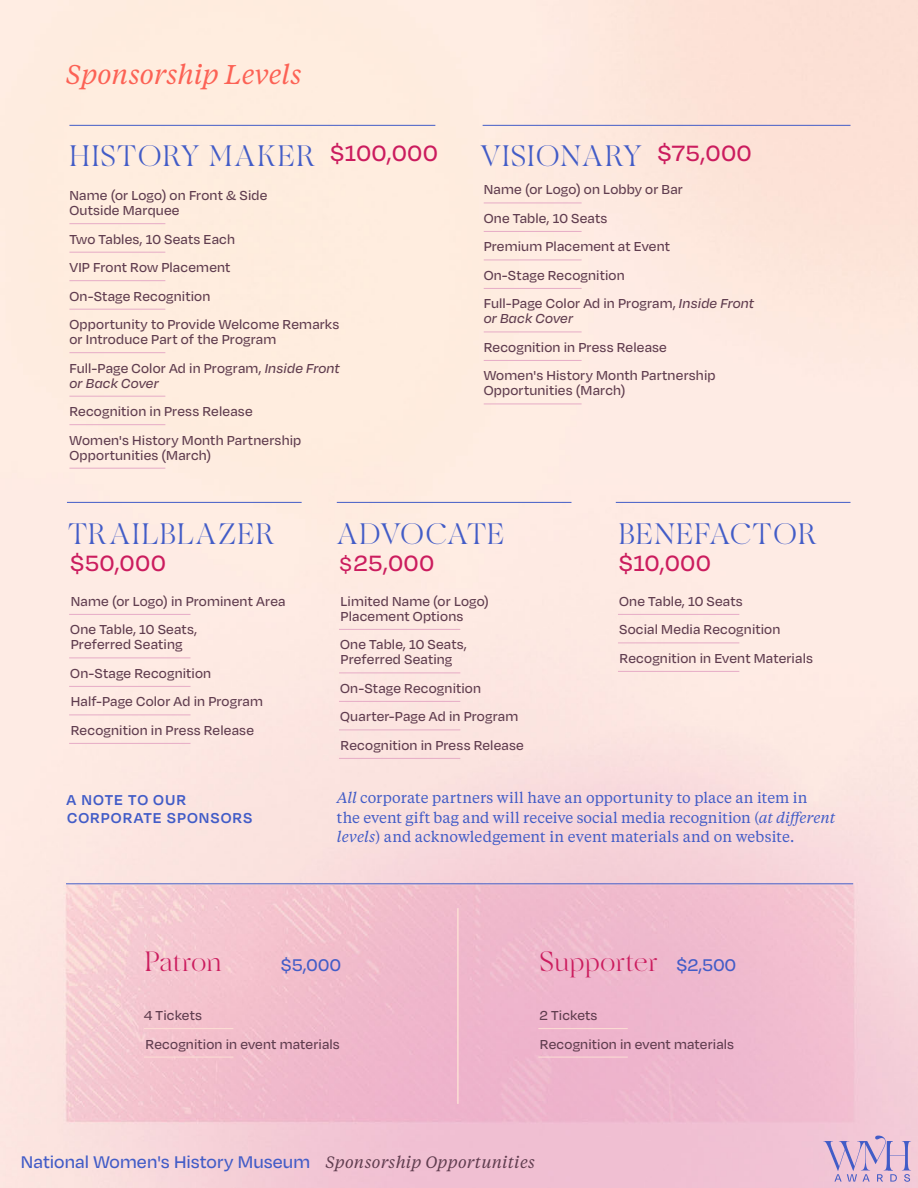
<style>
.page{position:relative;width:918px;height:1188px;background:#fff}
.page>*{position:absolute;margin:0;border:0;box-sizing:border-box;transform-origin:0 0}
.t1{font:27px "Ninna";letter-spacing:.02em;color:#425cc7}
.t2{font:italic 27px "Tiempos Text";color:#fc6255}
.t3{font:27px "Ninna";letter-spacing:-.015em;color:#425cc7}
.t4{font:500 25.5px "Degular";letter-spacing:.035em;color:#cb1c5e}
.t5{font:25.5px "Ninna";letter-spacing:-.02em;color:#cb1c5e}
.t6{font:500 19.5px "Degular";letter-spacing:.005em;color:#425cc7}
.t7{font:600 16.5px/18px "Degular";letter-spacing:.06em;color:#425cc7}
.t8{font:500 15px/28.5px "Degular";letter-spacing:.01em;color:#603d4f}
.t9{font:15px/19.5px "Tiempos Text";letter-spacing:.005em;color:#425cc7}
.s1{font-style:italic}
.s2{font-size:22.5px}
.s3{font-family:"Degular";font-weight:500;font-size:19.5px;color:#425cc7}
.s4{font-family:"Tiempos Text";font-weight:400;font-style:italic;font-size:16.5px;color:#603d4f}
</style>
<div class="page">
<hr style="left:69px;top:125px;width:366px;height:1px;background:#425cc7">
<hr style="left:483px;top:125px;width:367px;height:1px;background:#425cc7">
<hr style="left:69px;top:614px;width:122px;height:1px;background:#e6abc6">
<hr style="left:69px;top:658px;width:122px;height:1px;background:#e6abc6">
<hr style="left:69px;top:686px;width:122px;height:1px;background:#e6abc6">
<hr style="left:69px;top:715px;width:122px;height:1px;background:#e6abc6">
<hr style="left:69px;top:743px;width:122px;height:1px;background:#e6abc6">
<hr style="left:67px;top:502px;width:235px;height:1px;background:#425cc7">
<hr style="left:339px;top:629px;width:121px;height:1px;background:#e6abc6">
<hr style="left:339px;top:673px;width:121px;height:1px;background:#e6abc6">
<hr style="left:339px;top:701px;width:121px;height:1px;background:#e6abc6">
<hr style="left:339px;top:730px;width:121px;height:1px;background:#e6abc6">
<hr style="left:339px;top:758px;width:121px;height:1px;background:#e6abc6">
<hr style="left:337px;top:502px;width:235px;height:1px;background:#425cc7">
<hr style="left:618px;top:614px;width:121px;height:1px;background:#e6abc6">
<hr style="left:618px;top:643px;width:121px;height:1px;background:#e6abc6">
<hr style="left:618px;top:671px;width:121px;height:1px;background:#e6abc6">
<hr style="left:616px;top:502px;width:234px;height:1px;background:#425cc7">
<hr style="left:484px;top:203px;width:98px;height:1px;background:#e6abc6">
<hr style="left:484px;top:231px;width:98px;height:1px;background:#e6abc6">
<hr style="left:484px;top:260px;width:98px;height:1px;background:#e6abc6">
<hr style="left:484px;top:288px;width:98px;height:1px;background:#e6abc6">
<hr style="left:484px;top:332px;width:98px;height:1px;background:#e6abc6">
<hr style="left:484px;top:360px;width:98px;height:1px;background:#e6abc6">
<hr style="left:484px;top:404px;width:98px;height:1px;background:#e6abc6">
<hr style="left:69px;top:223px;width:96px;height:1px;background:#e6abc6">
<hr style="left:69px;top:252px;width:96px;height:1px;background:#e6abc6">
<hr style="left:69px;top:280px;width:96px;height:1px;background:#e6abc6">
<hr style="left:69px;top:309px;width:96px;height:1px;background:#e6abc6">
<hr style="left:69px;top:352px;width:96px;height:1px;background:#e6abc6">
<hr style="left:69px;top:396px;width:96px;height:1px;background:#e6abc6">
<hr style="left:69px;top:424px;width:96px;height:1px;background:#e6abc6">
<hr style="left:69px;top:468px;width:96px;height:1px;background:#e6abc6">
<hr style="left:538px;top:1028px;width:90px;height:1px;background:#fcdfd4">
<hr style="left:538px;top:1057px;width:90px;height:1px;background:#fcdfd4">
<hr style="left:144px;top:1028px;width:89px;height:1px;background:#fcdfd4">
<hr style="left:144px;top:1057px;width:89px;height:1px;background:#fcdfd4">
<hr style="left:457px;top:908px;width:2px;height:196px;background:#fcdfd4">
<svg style="left:823px;top:1136px;width:88px;height:46px"></svg>
<hr style="left:66px;top:883px;width:787px;height:1px;background:#425cc7">
<h2 class="t2" style="left:66px;top:58px;width:237px">Sponsorship Levels</h2>
<h3 class="t1" style="left:69px;top:138px;width:248px">HISTORY MAKER</h3>
<h4 class="t4" style="left:330px;top:137px;width:109px">$100,000</h4>
<p class="t8" style="left:69px;top:187px;width:199px;line-height:15px">Name (or Logo) on Front &amp; Side<br>Outside Marquee</p>
<p class="t8" style="left:69px;top:224px;width:271px">Two Tables, 10 Seats Each<br>VIP Front Row Placement<br>On-Stage Recognition<br>Opportunity to Provide Welcome Remarks</p>
<p class="t8" style="left:69px;top:325px;width:272px">or Introduce Part of the Program<br>Full-Page Color Ad in Program, <span class="s1">Inside Front</span></p>
<p class="t8" style="left:69px;top:368px;width:233px"><span class="s1">or Back Cover<br></span>Recognition in Press Release<br>Women's History Month Partnership</p>
<p class="t8" style="left:69px;top:440px;width:143px">Opportunities (March)</p>
<h3 class="t1" style="left:480px;top:138px;width:163px">VISIONARY</h3>
<h4 class="t4" style="left:657px;top:137px;width:96px">$75,000</h4>
<p class="t8" style="left:484px;top:175px;width:272px">Name (or Logo) on Lobby or Bar<br>One Table, 10 Seats<br>Premium Placement at Event<br>On-Stage Recognition<br>Full-Page Color Ad in Program, <span class="s1">Inside Front</span></p>
<p class="t8" style="left:484px;top:304px;width:233px"><span class="s1">or Back Cover<br></span>Recognition in Press Release<br>Women's History Month Partnership</p>
<p class="t8" style="left:484px;top:376px;width:143px">Opportunities (March)</p>
<h3 class="t1" style="left:68px;top:515px;width:208px">TRAILBLAZER</h3>
<h4 class="t4" style="left:70px;top:547px;width:97px">$50,000</h4>
<p class="t8" style="left:70px;top:586px;width:217px">Name (or Logo) in Prominent Area<br>One Table, 10 Seats,</p>
<p class="t8" style="left:70px;top:630px;width:194px">Preferred Seating<br>On-Stage Recognition<br>Half-Page Color Ad in Program<br>Recognition in Press Release</p>
<h3 class="t3" style="left:336px;top:515px;width:170px">ADVOCATE</h3>
<h4 class="t4" style="left:340px;top:547px;width:96px"><span class="s2">$</span>25,000</h4>
<p class="t8" style="left:341px;top:593px;width:150px;line-height:15px">Limited Name (or Logo)<br>Placement Options</p>
<p class="t8" style="left:340px;top:637px;width:128px;line-height:15px">One Table, 10 Seats,<br>Preferred Seating</p>
<p class="t8" style="left:340px;top:673px;width:185px">On-Stage Recognition<br>Quarter-Page Ad in Program<br>Recognition in Press Release</p>
<h3 class="t1" style="left:618px;top:515px;width:200px">BENEFACTOR</h3>
<h4 class="t4" style="left:619px;top:547px;width:93px">$10,000</h4>
<p class="t8" style="left:619px;top:586px;width:195px">One Table, 10 Seats<br>Social Media Recognition<br>Recognition in Event Materials</p>
<h5 class="t7" style="left:67px;top:791px;width:187px">A NOTE TO OUR<br>CORPORATE SPONSORS</h5>
<p class="t9" style="left:337px;top:788px;width:500px"><span class="s1">All</span> corporate partners will have an opportunity to place an item in<br>the event gift bag and will receive social media recognition (<span class="s1">at different levels</span>) and acknowledgement in event materials and on website.</p>
<h3 class="t5" style="left:144px;top:944px;width:79px">Patron</h3>
<h3 class="t6" style="left:281px;top:953px;width:62px">$5,000</h3>
<p class="t8" style="left:144px;top:1001px;width:198px">4 Tickets<br>Recognition in event materials</p>
<h3 class="t5" style="left:539px;top:944px;width:198px">Supporter <span class="s3">$2,500</span></h3>
<p class="t8" style="left:539px;top:1001px;width:196px">2 Tickets<br>Recognition in event materials</p>
<h3 class="t6" style="left:21px;top:1150px;width:516px">National Women's History Museum <span class="s4">Sponsorship Opportunities</span></h3>
</div>
